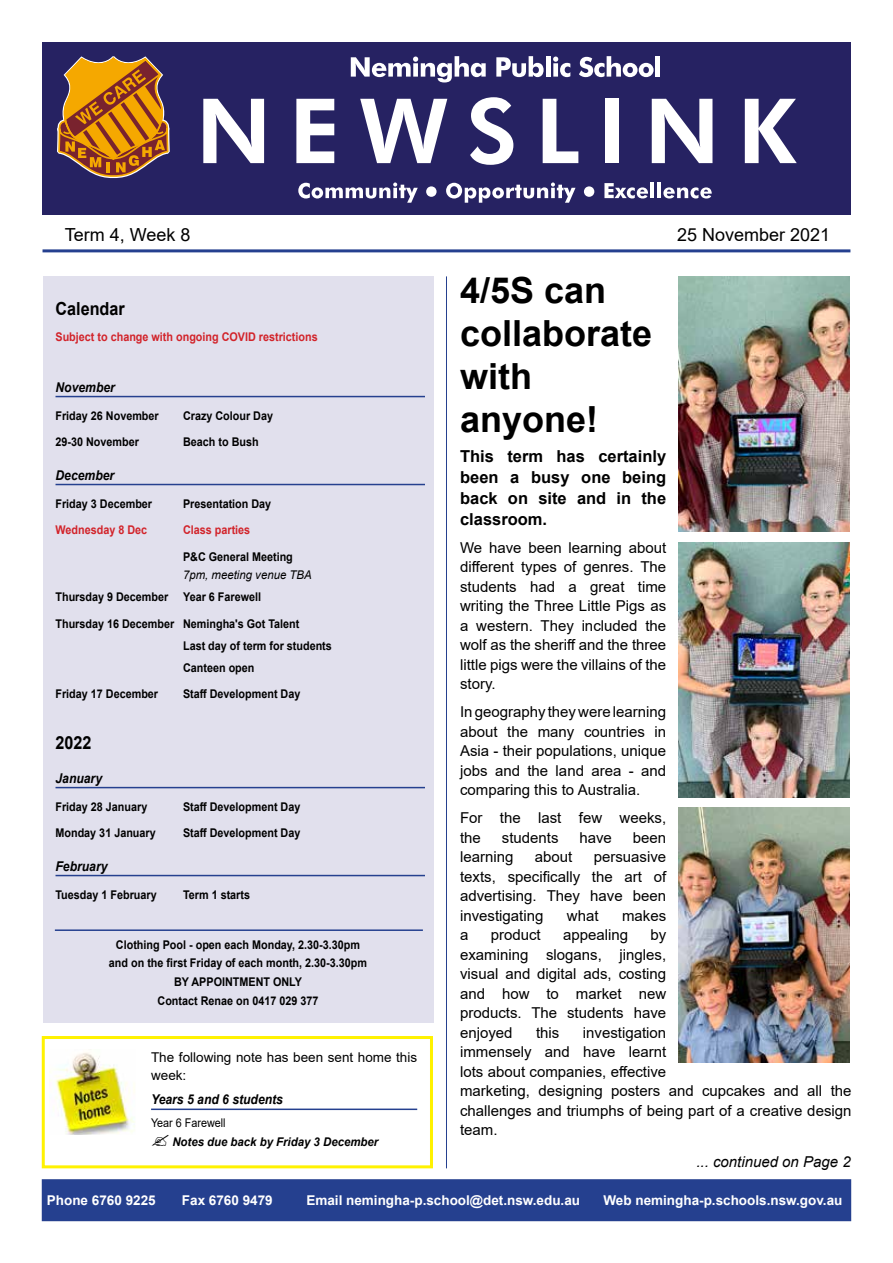
<style>
.page{position:relative;width:893px;height:1263px;background:#fff}
.page>*{position:absolute;margin:0;border:0;box-sizing:border-box;transform-origin:0 0}
.t1{font:700 36px/43.2px "Arial";color:#000}
.t2{font:18px "Arial";color:#000}
.t3{font:700 18px "Arial";color:#000;scale:.9 1}
.t4{font:700 16.5px/21px "Arial";color:#000;text-align:justify}
.t5{font:15px/19.5px "Arial";color:#000;text-align:justify}
.t6{font:italic 15px "Arial";color:#000}
.t7{font:700 13.5px "Arial";color:#fff}
.t8{font:italic 700 13.5px "Arial";color:#000;scale:.9 1}
.t9{font:13.5px/18px "Arial";color:#000}
.t10{font:700 12px/18.6px "Arial";color:#000;scale:.9 1}
.t11{font:700 12px "Arial";color:#d2232a;scale:.9 1}
.t12{font:italic 700 12px "Arial";color:#000;scale:.95 1}
.t13{font:italic 12px "Arial";color:#000;scale:.95 1}
.t14{font:12px "Arial";color:#000;scale:.9 1}
</style>
<div class="page">
<hr style="left:43px;top:249px;width:807px;height:3px;background:#25408f">
<div style="left:42px;top:1179px;width:809px;height:42px;background:#25408f;border:2px solid #25408f"></div>
<div style="left:42px;top:43px;width:809px;height:172px;background:#262262"></div>
<svg style="left:351px;top:56px;width:135px;height:26px"></svg>
<svg style="left:496px;top:56px;width:48px;height:21px"></svg>
<hr style="left:546px;top:56px;width:4px;height:21px;background:#fff">
<svg style="left:553px;top:57px;width:17px;height:20px"></svg>
<svg style="left:579px;top:56px;width:75px;height:21px"></svg>
<hr style="left:656px;top:56px;width:4px;height:21px;background:#fff">
<svg style="left:203px;top:99px;width:61px;height:64px"></svg>
<svg style="left:296px;top:99px;width:38px;height:64px"></svg>
<svg style="left:360px;top:99px;width:87px;height:64px"></svg>
<svg style="left:470px;top:97px;width:43px;height:68px"></svg>
<svg style="left:543px;top:99px;width:35px;height:64px"></svg>
<div style="left:605px;top:99px;width:14px;height:64px;background:#fff"></div>
<svg style="left:652px;top:99px;width:60px;height:64px"></svg>
<svg style="left:745px;top:99px;width:52px;height:64px"></svg>
<svg style="left:298px;top:182px;width:120px;height:21px"></svg>
<svg style="left:426px;top:186px;width:11px;height:11px"></svg>
<svg style="left:446px;top:182px;width:129px;height:21px"></svg>
<svg style="left:584px;top:186px;width:10px;height:11px"></svg>
<svg style="left:604px;top:183px;width:44px;height:15px"></svg>
<hr style="left:650px;top:182px;width:4px;height:16px;background:#fff">
<hr style="left:657px;top:182px;width:4px;height:16px;background:#fff">
<svg style="left:663px;top:187px;width:49px;height:11px"></svg>
<svg style="left:57px;top:56px;width:112px;height:197px"></svg>
<div style="left:43px;top:276px;width:390px;height:747px;background:#e1e0ed"></div>
<hr style="left:56px;top:396px;width:369px;height:1px;background:#25408f">
<hr style="left:56px;top:484px;width:369px;height:1px;background:#25408f">
<hr style="left:56px;top:787px;width:369px;height:1px;background:#25408f">
<hr style="left:56px;top:875px;width:369px;height:1px;background:#25408f">
<hr style="left:55px;top:929px;width:368px;height:2px;background:#25408f">
<hr style="left:446px;top:276px;width:1px;height:892px;background:#25408f">
<img style="left:679px;top:276px;width:170px;height:255px">
<img style="left:679px;top:542px;width:170px;height:255px">
<img style="left:679px;top:808px;width:170px;height:255px">
<img style="left:49px;top:1049px;width:86px;height:85px">
<hr style="left:151px;top:1108px;width:266px;height:2px;background:#25408f">
<div style="left:42px;top:1036px;width:391px;height:132px;border:3px solid #fff200"></div>
<p class="t2" style="left:65px;top:222px;width:127px">Term 4, Week 8</p>
<p class="t2" style="left:677px;top:222px;width:155px">25 November 2021</p>
<p class="t3" style="left:56px;top:296px;width:79px">Calendar</p>
<p class="t11" style="left:56px;top:329px;width:293px">Subject to change with ongoing COVID restrictions</p>
<p class="t8" style="left:56px;top:378px;width:68px">November</p>
<p class="t10" style="left:56px;top:407px;width:116px">Friday 26 November</p>
<p class="t10" style="left:183px;top:407px;width:102px">Crazy Colour Day</p>
<p class="t10" style="left:56px;top:433px;width:94px">29-30 November</p>
<p class="t10" style="left:183px;top:433px;width:86px">Beach to Bush</p>
<p class="t8" style="left:56px;top:466px;width:67px">December</p>
<p class="t10" style="left:56px;top:495px;width:109px">Friday 3 December</p>
<p class="t10" style="left:183px;top:495px;width:100px">Presentation Day</p>
<p class="t11" style="left:56px;top:522px;width:103px">Wednesday 8 Dec</p>
<p class="t11" style="left:183px;top:522px;width:76px">Class parties</p>
<p class="t10" style="left:183px;top:547px;width:124px">P&amp;C General Meeting</p>
<p class="t13" style="left:183px;top:567px;width:137px">7pm, meeting venue TBA</p>
<p class="t10" style="left:56px;top:584px;width:273px;line-height:26.2px">Thursday 9 December Year 6 Farewell<br>Thursday 16 December Nemingha's Got Talent</p>
<p class="t10" style="left:183px;top:634px;width:167px;line-height:22px">Last day of term for students<br>Canteen open</p>
<p class="t10" style="left:56px;top:685px;width:116px">Friday 17 December</p>
<p class="t10" style="left:183px;top:685px;width:132px">Staff Development Day</p>
<p class="t3" style="left:56px;top:730px;width:42px">2022</p>
<p class="t8" style="left:56px;top:769px;width:53px">January</p>
<p class="t10" style="left:56px;top:798px;width:104px">Friday 28 January</p>
<p class="t10" style="left:183px;top:798px;width:132px">Staff Development Day</p>
<p class="t10" style="left:56px;top:824px;width:113px">Monday 31 January</p>
<p class="t10" style="left:183px;top:824px;width:132px">Staff Development Day</p>
<p class="t8" style="left:56px;top:857px;width:59px">February</p>
<p class="t10" style="left:56px;top:885px;width:114px">Tuesday 1 February</p>
<p class="t10" style="left:183px;top:885px;width:76px">Term 1 starts</p>
<p class="t10" style="left:109px;top:935px;width:288px;text-align:center">Clothing Pool - open each Monday, 2.30-3.30pm and on the first Friday of each month, 2.30-3.30pm BY APPOINTMENT ONLY<br>Contact Renae on 0417 029 377</p>
<p class="t9" style="left:151px;top:1048px;width:268px">The following note has been sent home this week:</p>
<p class="t8" style="left:151px;top:1090px;width:148px">Years 5 and 6 students</p>
<p class="t14" style="left:151px;top:1115px;width:84px">Year 6 Farewell</p>
<p class="t12" style="left:172px;top:1134px;width:218px">Notes due back by Friday 3 December</p>
<h1 class="t1" style="left:460px;top:269px;width:194px">4/5S can collaborate with anyone!</h1>
<p class="t4" style="left:460px;top:446px;width:208px">This term has certainly been a busy one being back on site and in the classroom.</p>
<p class="t5" style="left:460px;top:538px;width:208px">We have been learning about different types of genres. The students had a great time writing the Three Little Pigs as a western. They included the wolf as the sheriff and the three little pigs were the villains of the story.</p>
<p class="t5" style="left:460px;top:702px;width:208px">In geography they were learning about the many countries in Asia - their populations, unique jobs and the land area - and comparing this to Australia.</p>
<p class="t5" style="left:460px;top:808px;width:208px">For the last few weeks, the</p>
<p class="t5" style="left:502px;top:828px;width:58px">students</p>
<p class="t5" style="left:579px;top:828px;width:34px">have</p>
<p class="t5" style="left:633px;top:828px;width:35px">been</p>
<p class="t5" style="left:460px;top:847px;width:55px">learning</p>
<p class="t5" style="left:535px;top:847px;width:39px">about</p>
<p class="t5" style="left:460px;top:847px;width:208px;text-indent:134px">persuasive texts, specifically the art of advertising. They have been investigating</p>
<p class="t5" style="left:567px;top:906px;width:33px">what</p>
<p class="t5" style="left:622px;top:906px;width:46px">makes</p>
<p class="t5" style="left:460px;top:925px;width:208px;text-indent:190px">by examining slogans, jingles, visual and digital ads, costing and how to market new products. The students have enjoyed</p>
<p class="t5" style="left:460px;top:925px;width:10px">a</p>
<p class="t5" style="left:491px;top:925px;width:52px">product</p>
<p class="t5" style="left:563px;top:925px;width:67px">appealing</p>
<p class="t5" style="left:460px;top:1023px;width:393px;text-align:left;text-indent:123px">investigation<br>immensely and have learnt<br>lots about companies, effective<br>marketing, designing posters and cupcakes and all the challenges and triumphs of being part of a creative design team.</p>
<p class="t5" style="left:536px;top:1023px;width:25px">this</p>
<p class="t6" style="left:696px;top:1152px;width:156px">... continued on Page 2</p>
<p class="t7" style="left:47px;top:1191px;width:110px">Phone 6760 9225</p>
<p class="t7" style="left:182px;top:1191px;width:92px">Fax 6760 9479</p>
<p class="t7" style="left:306px;top:1191px;width:275px">Email nemingha-p.school@det.nsw.edu.au</p>
<p class="t7" style="left:603px;top:1191px;width:241px">Web nemingha-p.schools.nsw.gov.au</p>
</div>
